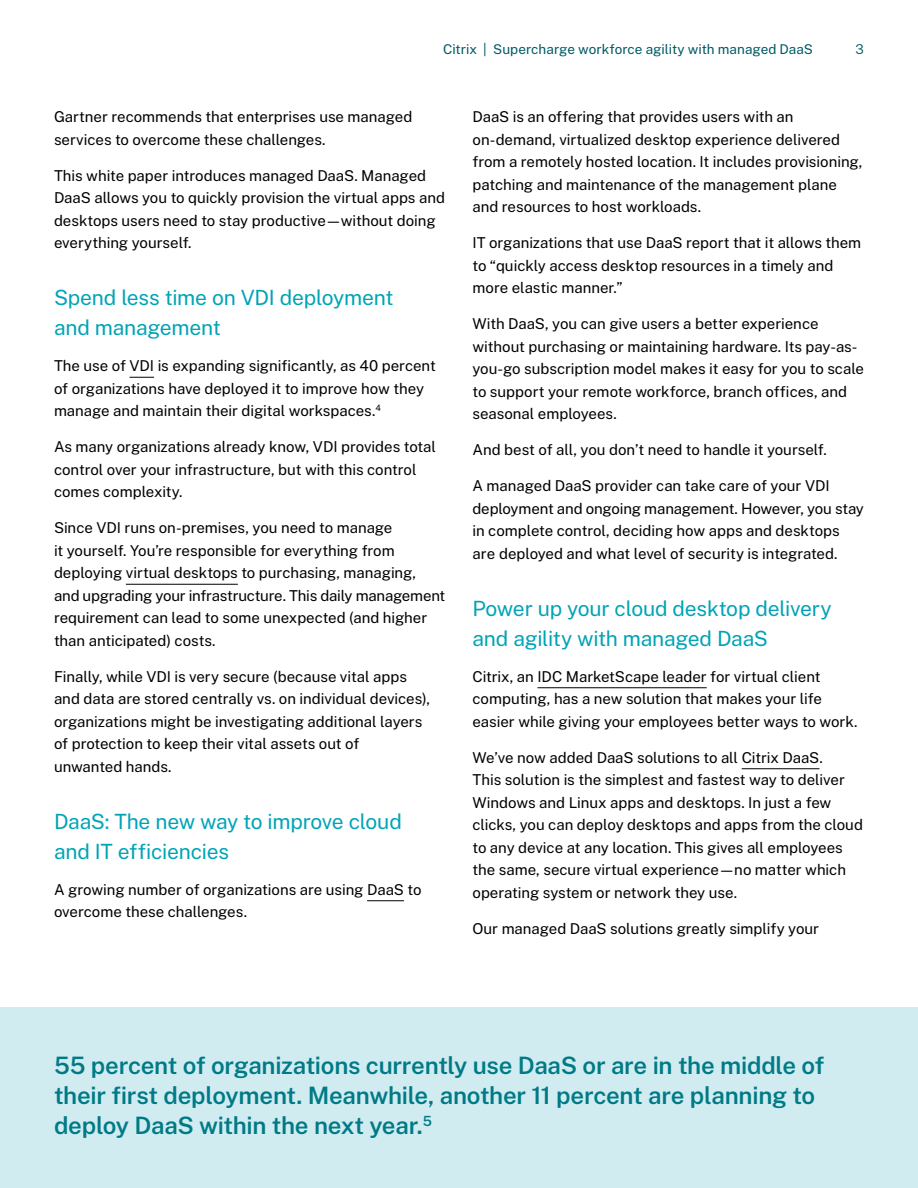
<style>
.page{position:relative;width:918px;height:1188px;background:#fff}
.page>*{position:absolute;margin:0;border:0;box-sizing:border-box;transform-origin:0 0}
.t1{font:600 24px/30px "Public Sans";letter-spacing:-.01em;color:#007a86}
.t2{font:21px/30px "Public Sans";letter-spacing:-.01em;color:#00a4b5}
.t3{font:15px/22.5px "Public Sans";color:#000}
.t4{font:13.5px "Public Sans";color:#005a64}
.t5{font:300 13.5px "Public Sans";color:#005a64}
</style>
<div class="page">
<svg style="left:130px;top:377px;width:24px;height:1px"></svg>
<hr style="left:126px;top:584px;width:112px;height:1px;background:#000">
<hr style="left:367px;top:900px;width:37px;height:1px;background:#000">
<hr style="left:537px;top:687px;width:170px;height:1px;background:#000">
<hr style="left:742px;top:768px;width:77px;height:1px;background:#000">
<div style="left:0;top:1008px;width:918px;height:180px;background:#d0ecf0"></div>
<p class="t4" style="left:443px;top:39px;width:371px">Citrix | Supercharge workforce agility with managed DaaS</p>
<p class="t5" style="left:856px;top:39px;width:10px">3</p>
<p class="t3" style="left:54px;top:105px;width:360px">Gartner recommends that enterprises use managed services to overcome these challenges.</p>
<p class="t3" style="left:54px;top:163px;width:393px">This white paper introduces managed DaaS. Managed DaaS allows you to quickly provision the virtual apps and desktops users need to stay productive—without doing everything yourself.</p>
<h2 class="t2" style="left:54px;top:281px;width:341px">Spend less time on VDI deployment and management</h2>
<p class="t3" style="left:54px;top:354px;width:383px">The use of VDI is expanding significantly, as 40 percent of organizations have deployed it to improve how they manage and maintain their digital workspaces.<sup>4</sup></p>
<p class="t3" style="left:54px;top:435px;width:384px">As many organizations already know, VDI provides total control over your infrastructure, but with this control comes complexity.</p>
<p class="t3" style="left:54px;top:516px;width:393px">Since VDI runs on-premises, you need to manage<br>it yourself. You’re responsible for everything from deploying virtual desktops to purchasing, managing, and upgrading your infrastructure. This daily management requirement can lead to some unexpected (and higher than anticipated) costs.</p>
<p class="t3" style="left:54px;top:664px;width:377px">Finally, while VDI is very secure (because vital apps and data are stored centrally vs. on individual devices), organizations might be investigating additional layers of protection to keep their vital assets out of unwanted hands.</p>
<h2 class="t2" style="left:54px;top:805px;width:349px">DaaS: The new way to improve cloud and IT efficiencies</h2>
<p class="t3" style="left:54px;top:877px;width:369px">A growing number of organizations are using DaaS to overcome these challenges.</p>
<p class="t3" style="left:472px;top:105px;width:392px">DaaS is an offering that provides users with an on-demand, virtualized desktop experience delivered from a remotely hosted location. It includes provisioning, patching and maintenance of the management plane and resources to host workloads.</p>
<p class="t3" style="left:472px;top:231px;width:390px">IT organizations that use DaaS report that it allows them to “quickly access desktop resources in a timely and more elastic manner.”</p>
<p class="t3" style="left:472px;top:312px;width:393px">With DaaS, you can give users a better experience without purchasing or maintaining hardware. Its pay-as&shy;you-go subscription model makes it easy for you to scale to support your remote workforce, branch offices, and seasonal employees.</p>
<p class="t3" style="left:472px;top:438px;width:356px">And best of all, you don’t need to handle it yourself.</p>
<p class="t3" style="left:472px;top:474px;width:393px">A managed DaaS provider can take care of your VDI deployment and ongoing management. However, you stay in complete control, deciding how apps and desktops are deployed and what level of security is integrated.</p>
<h2 class="t2" style="left:472px;top:592px;width:361px">Power up your cloud desktop delivery and agility with managed DaaS</h2>
<p class="t3" style="left:472px;top:664px;width:386px">Citrix, an IDC MarketScape leader for virtual client computing, has a new solution that makes your life easier while giving your employees better ways to work.</p>
<p class="t3" style="left:472px;top:745px;width:392px">We’ve now added DaaS solutions to all Citrix DaaS.<br>This solution is the simplest and fastest way to deliver Windows and Linux apps and desktops. In just a few clicks, you can deploy desktops and apps from the cloud to any device at any location. This gives all employees the same, secure virtual experience—no matter which operating system or network they use.</p>
<p class="t3" style="left:472px;top:916px;width:348px">Our managed DaaS solutions greatly simplify your</p>
<h1 class="t1" style="left:54px;top:1049px;width:772px">55 percent of organizations currently use DaaS or are in the middle of their first deployment. Meanwhile, another 11 percent are planning to deploy DaaS within the next year.<sup>5</sup></h1>
</div>
